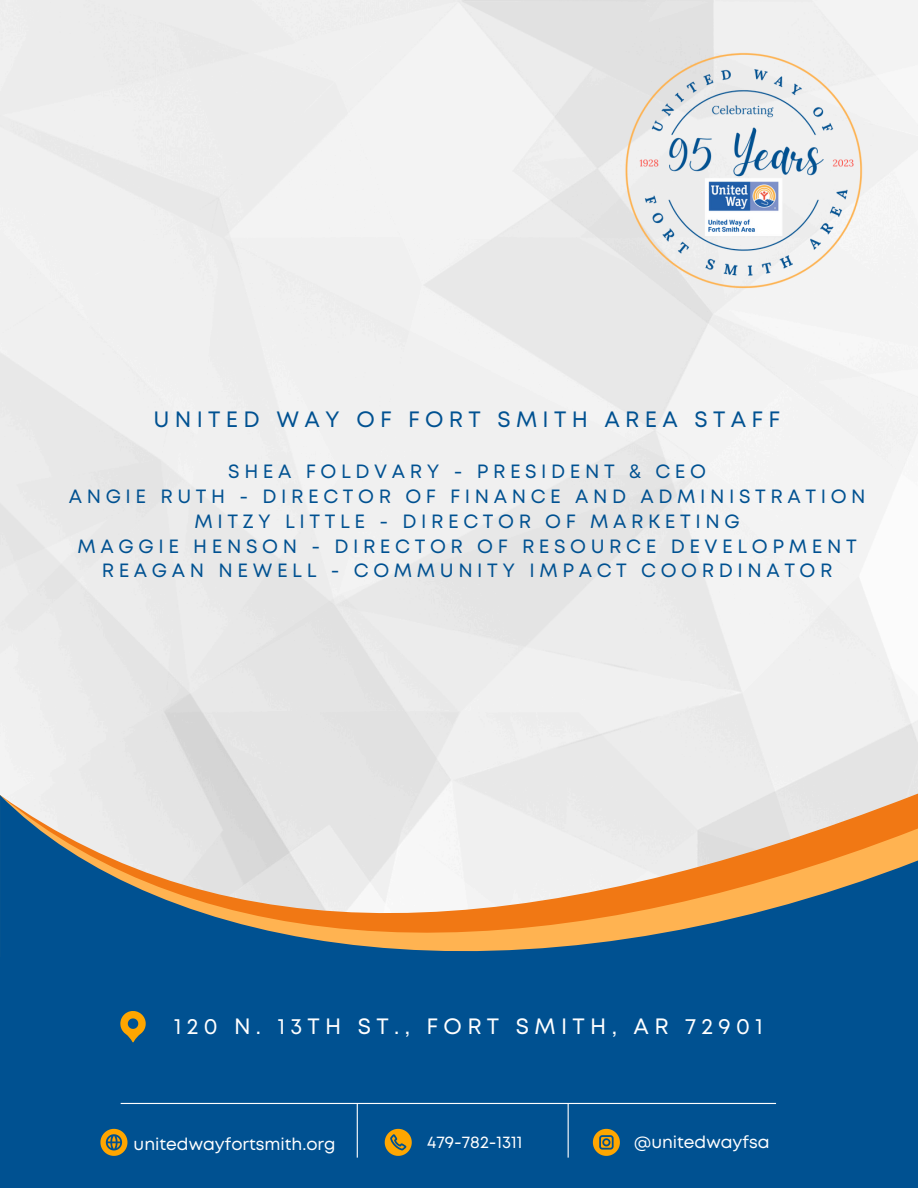
<style>
.page{position:relative;width:918px;height:1188px;background:#fff}
.page>*{position:absolute;margin:0;border:0;box-sizing:border-box;transform-origin:0 0}
.t1{font:22.2px "Mont";letter-spacing:.24em;color:#fff}
.t2{font:22.2px "Mont";letter-spacing:.24em;color:#005191}
.t3{font:19.2px/24.8px "Mont";letter-spacing:.24em;color:#005191;text-align:center}
.t4{font:16.95px "Mont";color:#fff}
</style>
<div class="page">
<svg style="left:0;top:795px;width:918px;height:162px;background:#adaba3"></svg>
<div style="left:0;top:957px;width:918px;height:231px;background:#005191"></div>
<svg style="left:120px;top:1011px;width:26px;height:31px"></svg>
<svg style="left:100px;top:1129px;width:27px;height:27px"></svg>
<svg style="left:385px;top:1129px;width:27px;height:27px"></svg>
<svg style="left:593px;top:1129px;width:27px;height:27px"></svg>
<hr style="left:357px;top:1104px;width:1px;height:54px;background:#fff">
<hr style="left:568px;top:1103px;width:1px;height:55px;background:#fff">
<hr style="left:121px;top:1103px;width:655px;height:1px;background:#fff">
<img style="left:620px;top:48px;width:247px;height:244px">
<h1 class="t2" style="left:153px;top:411px;width:628px">UNITED WAY OF FORT SMITH AREA STAFF</h1>
<p class="t3" style="left:69px;top:461px;width:798px">SHEA FOLDVARY - PRESIDENT &amp; CEO<br>ANGIE RUTH - DIRECTOR OF FINANCE AND ADMINISTRATION MITZY LITTLE - DIRECTOR OF MARKETING<br>MAGGIE HENSON - DIRECTOR OF RESOURCE DEVELOPMENT REAGAN NEWELL - COMMUNITY IMPACT COORDINATOR</p>
<h1 class="t1" style="left:174px;top:1018px;width:590px">120 N. 13TH ST., FORT SMITH, AR 72901</h1>
<p class="t4" style="left:134px;top:1138px;width:203px">unitedwayfortsmith.org</p>
<p class="t4" style="left:427px;top:1136px;width:97px">479-782-1311</p>
<h2 class="t4" style="left:634px;top:1136px;width:137px">@unitedwayfsa</h2>
</div>
